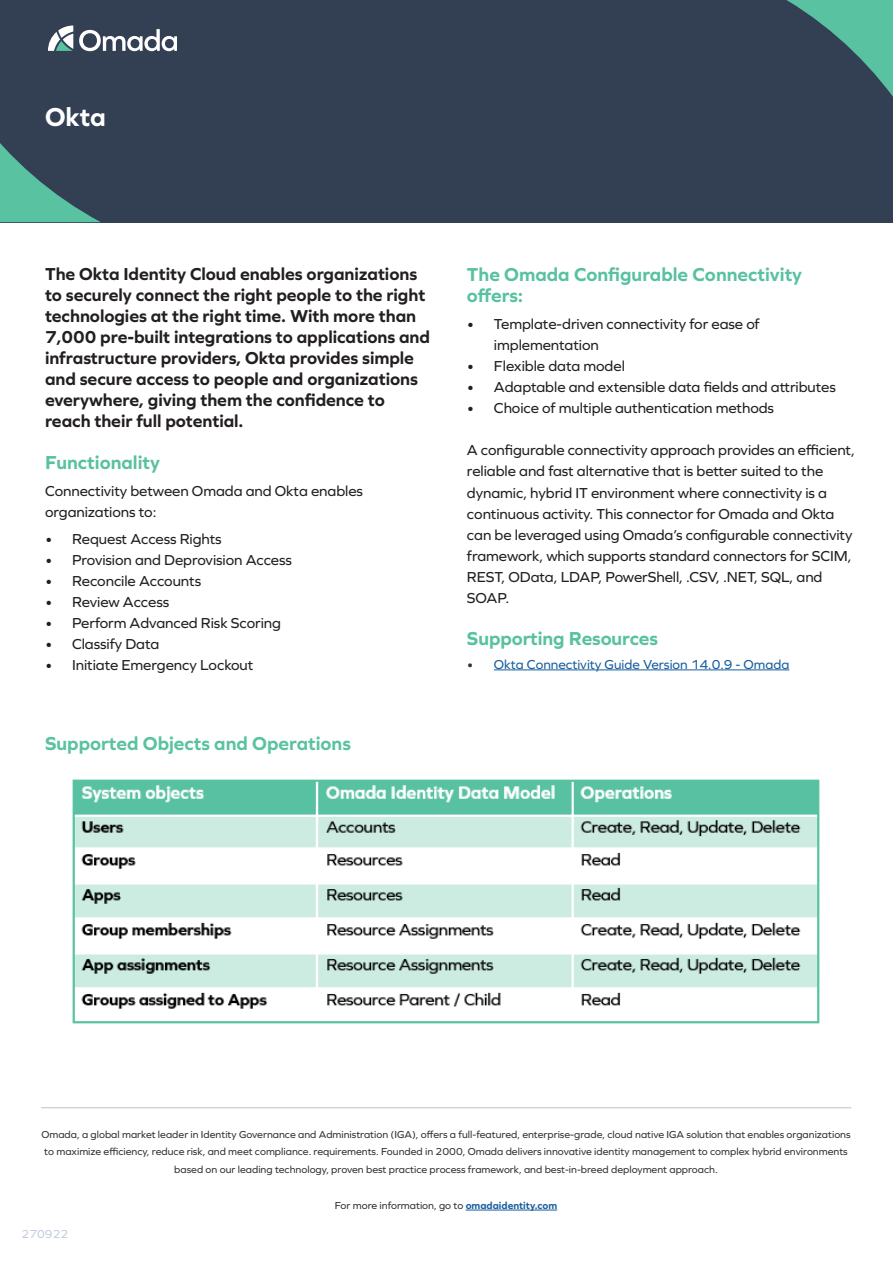
<style>
.page{position:relative;width:893px;height:1263px;background:#fff}
.page>*{position:absolute;margin:0;border:0;box-sizing:border-box;transform-origin:0 0}
.headline{font:700 27px "Graphie";color:#fff}
.Body{font:700 19.5px/21px "Graphie";color:#58c1a1}
.Body-2{font:700 19.5px "Graphie";color:#59c2a1}
.Body-3{font:700 18px/21px "Graphie";letter-spacing:-.005em;color:#231f20}
.Body-4{font:15px/21px "Graphie";letter-spacing:-.005em;color:#231f20}
.t1{font:13.5px "Graphie";color:#175d9e}
.Bullet_list_1{font:12px "Graphie";color:#c3cbde}
.t2{font:10.5px/16.5px "Graphie";color:#323232}
.s1{color:#323232}
.s2{font-weight:700;color:#175d9e}
</style>
<div class="page">
<div style="left:0;top:0;width:893px;height:222px;background:#334054"></div>
<svg style="left:0;top:143px;width:101px;height:79px"></svg>
<svg style="left:48px;top:26px;width:25px;height:25px"></svg>
<svg style="left:79px;top:29px;width:98px;height:22px"></svg>
<hr style="left:494px;top:669px;width:295px;height:1px;background:#175d9e">
<hr style="left:466px;top:1209px;width:91px;height:1px;background:#175d9e">
<svg style="left:786px;top:0;width:107px;height:97px"></svg>
<hr style="left:41px;top:1107px;width:810px;height:1px;background:#bdc3ca">
<img style="left:72px;top:779px;width:748px;height:245px">
<p class="headline" style="left:45px;top:101px;width:63px">Okta</p>
<p class="Body-3" style="left:45px;top:263px;width:387px">The Okta Identity Cloud enables organizations to securely connect the right people to the right technologies at the right time. With more than 7,000 pre-built integrations to applications and infrastructure providers, Okta provides simple and secure access to people and organizations everywhere, giving them the confidence to reach their full potential.</p>
<p class="Body" style="left:45px;top:452px;width:117px">Functionality</p>
<p class="Body-4" style="left:45px;top:480px;width:319px">Connectivity between Omada and Okta enables organizations to:</p>
<p class="Body-4" style="left:45px;top:528px;width:178px">• Request Access Rights</p>
<p class="Body-4" style="left:45px;top:549px;width:248px">• Provision and Deprovision Access</p>
<p class="Body-4" style="left:45px;top:570px;width:158px">• Reconcile Accounts</p>
<p class="Body-4" style="left:45px;top:591px;width:126px">• Review Access</p>
<p class="Body-4" style="left:45px;top:612px;width:238px">• Perform Advanced Risk Scoring</p>
<p class="Body-4" style="left:45px;top:633px;width:116px">• Classify Data</p>
<p class="Body-4" style="left:45px;top:654px;width:210px">• Initiate Emergency Lockout</p>
<p class="Body-2" style="left:45px;top:732px;width:307px">Supported Objects and Operations</p>
<p class="Body" style="left:467px;top:264px;width:337px">The Omada Configurable Connectivity offers:</p>
<p class="Body-4" style="left:494px;top:314px;width:267px;text-indent:-27px">• Template-driven connectivity for ease of implementation</p>
<p class="Body-4" style="left:467px;top:356px;width:159px">• Flexible data model</p>
<p class="Body-4" style="left:467px;top:377px;width:370px">• Adaptable and extensible data fields and attributes</p>
<p class="Body-4" style="left:467px;top:398px;width:309px">• Choice of multiple authentication methods</p>
<p class="Body-4" style="left:467px;top:440px;width:389px">A configurable connectivity approach provides an efficient, reliable and fast alternative that is better suited to the dynamic, hybrid IT environment where connectivity is a continuous activity. This connector for Omada and Okta can be leveraged using Omada’s configurable connectivity framework, which supports standard connectors for SCIM, REST, OData, LDAP, PowerShell, .CSV, .NET, SQL, and SOAP.</p>
<p class="Body" style="left:467px;top:627px;width:193px">Supporting Resources</p>
<p class="t1" style="left:467px;top:656px;width:324px"><span class="s1">•</span> Okta Connectivity Guide Version 14.0.9 - Omada</p>
<p class="t2" style="left:41px;top:1126px;width:811px">Omada, a global market leader in Identity Governance and Administration (IGA), offers a full-featured, enterprise-grade, cloud native IGA solution that enables organizations to maximize efficiency, reduce risk, and meet compliance. requirements. Founded in 2000, Omada delivers innovative identity management to complex hybrid environments</p>
<p class="t2" style="left:174px;top:1161px;width:545px">based on our leading technology, proven best practice process framework, and best-in-breed deployment approach.</p>
<p class="t2" style="left:335px;top:1197px;width:224px">For more information, go to <span class="s2">omadaidentity.com</span></p>
<p class="Bullet_list_1" style="left:22px;top:1227px;width:48px">270922</p>
</div>
